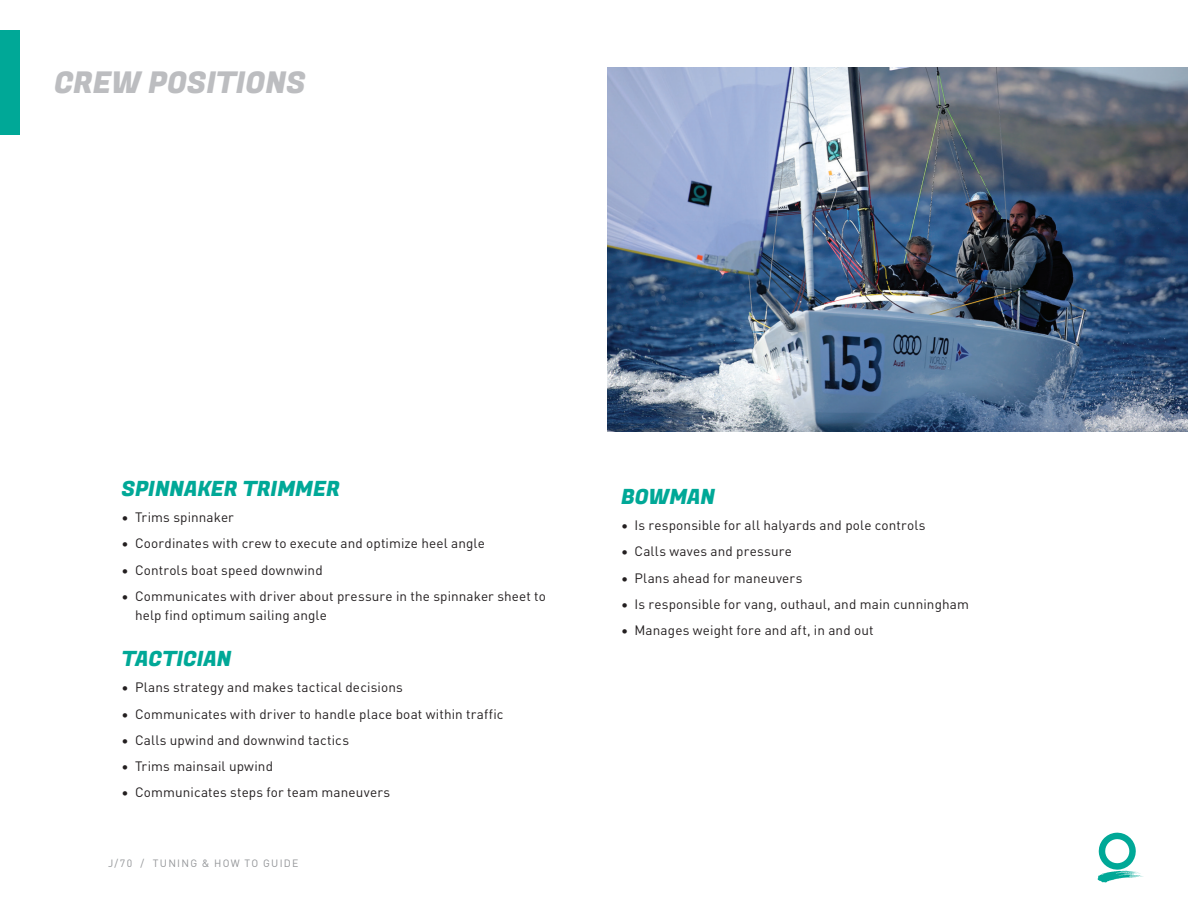
<style>
.page{position:relative;width:1188px;height:918px;background:#fff}
.page>*{position:absolute;margin:0;border:0;box-sizing:border-box;transform-origin:0 0}
.t1{font:30px "Fugaz One";letter-spacing:-.005em;color:#bcbdc0}
.t2{font:21px "Fugaz One";letter-spacing:-.005em;color:#00a897}
.t3{font:13.5px/19.5px "DINOT";letter-spacing:.01em;color:#231f20}
.t4{font:10.5px "DINOT";letter-spacing:.12em;color:#939598}
</style>
<div class="page">
<svg style="left:1097px;top:832px;width:47px;height:51px"></svg>
<div style="left:0;top:30px;width:19px;height:105px;background:#00a897"></div>
<img style="left:608px;top:68px;width:580px;height:364px">
<h1 class="t1" style="left:54px;top:61px;width:253px">CREW POSITIONS</h1>
<h2 class="t2" style="left:122px;top:474px;width:220px">SPINNAKER TRIMMER</h2>
<p class="t3" style="left:122px;top:507px;width:114px">• Trims spinnaker</p>
<p class="t3" style="left:122px;top:533px;width:365px">• Coordinates with crew to execute and optimize heel angle</p>
<p class="t3" style="left:122px;top:559px;width:203px">• Controls boat speed downwind</p>
<p class="t3" style="left:135px;top:585px;width:412px;text-indent:-14px">• Communicates with driver about pressure in the spinnaker sheet to help find optimum sailing angle</p>
<h2 class="t2" style="left:122px;top:644px;width:111px">TACTICIAN</h2>
<p class="t3" style="left:122px;top:677px;width:283px">• Plans strategy and makes tactical decisions</p>
<p class="t3" style="left:122px;top:703px;width:383px">• Communicates with driver to handle place boat within traffic</p>
<p class="t3" style="left:122px;top:729px;width:229px">• Calls upwind and downwind tactics</p>
<p class="t3" style="left:122px;top:756px;width:153px">• Trims mainsail upwind</p>
<p class="t3" style="left:122px;top:782px;width:270px">• Communicates steps for team maneuvers</p>
<p class="t4" style="left:108px;top:855px;width:192px">J/70 / TUNING &amp; HOW TO GUIDE</p>
<h2 class="t2" style="left:621px;top:482px;width:96px">BOWMAN</h2>
<p class="t3" style="left:621px;top:515px;width:306px">• Is responsible for all halyards and pole controls</p>
<p class="t3" style="left:621px;top:541px;width:172px">• Calls waves and pressure</p>
<p class="t3" style="left:621px;top:567px;width:183px">• Plans ahead for maneuvers</p>
<p class="t3" style="left:621px;top:593px;width:349px">• Is responsible for vang, outhaul, and main cunningham</p>
<p class="t3" style="left:621px;top:620px;width:254px">• Manages weight fore and aft, in and out</p>
</div>
